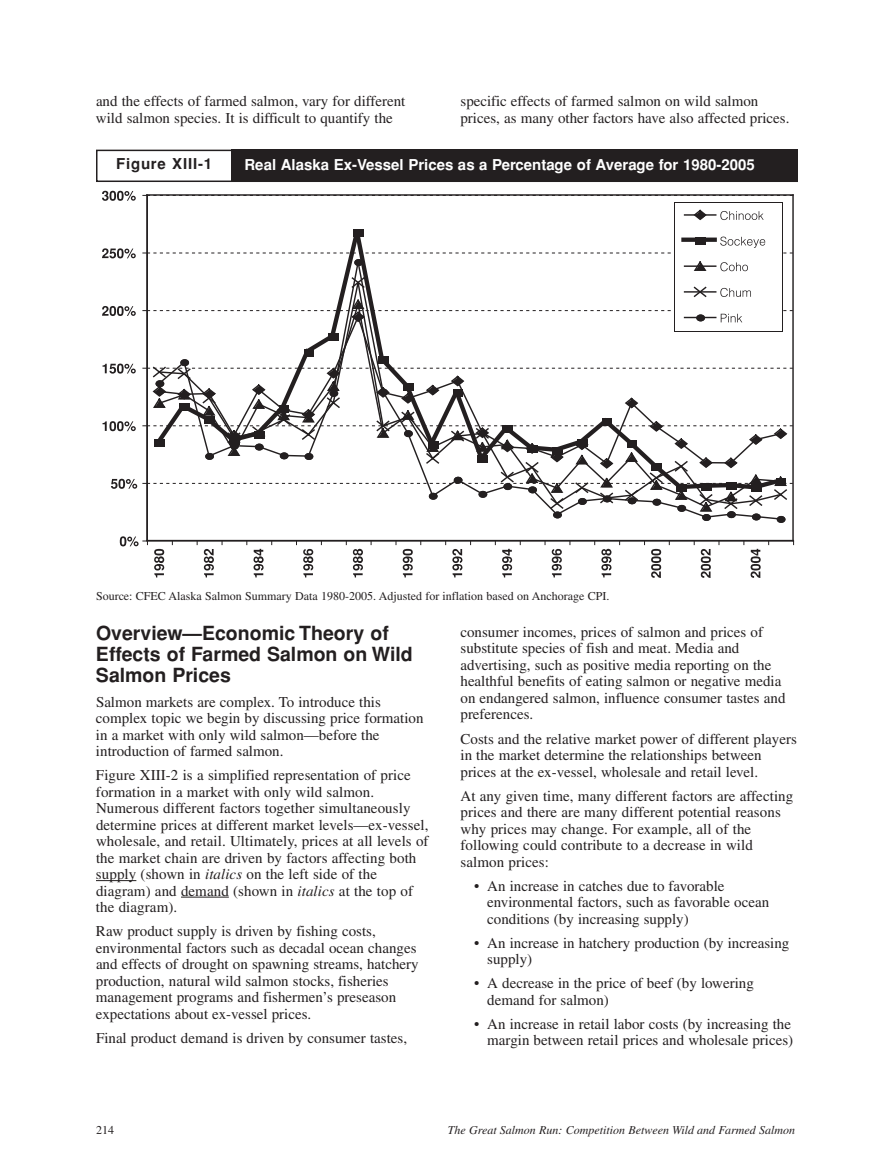
<style>
.page{position:relative;width:891px;height:1161px;background:#fff}
.page>*{position:absolute;margin:0;border:0;box-sizing:border-box;transform-origin:0 0}
.t1{font:700 19.5px/21px "Helvetica";color:#231f20}
.t2{font:15px/16.5px "Times";color:#231f20}
.t3{font:700 15px "Helvetica";color:#fff}
.t4{font:700 15px "Helvetica";letter-spacing:.055em;color:#231f20}
.t5{font:12px "Times";color:#231f20}
.t6{font:italic 12px "Times";color:#231f20}
.s1{font-style:italic}
</style>
<div class="page">
<div style="left:96px;top:150px;width:702px;height:32px;border:2px solid #231f20"></div>
<div style="left:231px;top:150px;width:567px;height:31px;background:#231f20"></div>
<hr style="left:147px;top:194px;width:646px;height:2px;background:#231f20">
<hr style="left:792px;top:195px;width:2px;height:346px;background:#231f20">
<hr style="left:147px;top:540px;width:646px;height:1px;background:#231f20">
<hr style="left:146px;top:195px;width:2px;height:346px;background:#231f20">
<svg style="left:143px;top:195px;width:647px;height:1px"></svg>
<hr style="left:147px;top:541px;width:647px;height:1px;background:#231f20">
<svg style="left:120px;top:536px;width:28px;height:10px"></svg>
<svg style="left:111px;top:479px;width:26px;height:10px"></svg>
<svg style="left:103px;top:421px;width:33px;height:10px"></svg>
<svg style="left:103px;top:364px;width:33px;height:10px"></svg>
<svg style="left:102px;top:306px;width:34px;height:10px"></svg>
<svg style="left:102px;top:248px;width:34px;height:10px"></svg>
<svg style="left:102px;top:191px;width:34px;height:10px"></svg>
<svg style="left:154px;top:549px;width:10px;height:28px"></svg>
<svg style="left:204px;top:549px;width:10px;height:28px"></svg>
<svg style="left:254px;top:549px;width:10px;height:28px"></svg>
<svg style="left:303px;top:549px;width:10px;height:28px"></svg>
<svg style="left:353px;top:548px;width:10px;height:29px"></svg>
<svg style="left:403px;top:549px;width:10px;height:28px"></svg>
<svg style="left:452px;top:549px;width:10px;height:28px"></svg>
<svg style="left:502px;top:549px;width:10px;height:28px"></svg>
<svg style="left:552px;top:549px;width:10px;height:28px"></svg>
<svg style="left:601px;top:548px;width:10px;height:29px"></svg>
<svg style="left:651px;top:549px;width:10px;height:29px"></svg>
<svg style="left:701px;top:549px;width:10px;height:29px"></svg>
<svg style="left:751px;top:549px;width:10px;height:29px"></svg>
<hr style="left:674px;top:203px;width:108px;height:1px;background:#231f20">
<hr style="left:782px;top:203px;width:1px;height:128px;background:#231f20">
<hr style="left:674px;top:203px;width:1px;height:128px;background:#231f20">
<hr style="left:685px;top:214px;width:31px;height:2px;background:#231f20">
<svg style="left:692px;top:209px;width:16px;height:12px"></svg>
<svg style="left:720px;top:211px;width:44px;height:9px"></svg>
<svg style="left:143px;top:227px;width:649px;height:296px"></svg>
<hr style="left:96px;top:880px;width:40px;height:1px;background:#231f20">
<hr style="left:181px;top:897px;width:48px;height:1px;background:#231f20">
<p class="t2" style="left:96px;top:95px;width:311px">and the effects of farmed salmon, vary for different wild salmon species. It is difficult to quantify the</p>
<p class="t2" style="left:460px;top:95px;width:331px">specific effects of farmed salmon on wild salmon prices, as many other factors have also affected prices.</p>
<p class="t4" style="left:116px;top:155px;width:98px">Figure XIII-1</p>
<p class="t3" style="left:244px;top:156px;width:512px">Real Alaska Ex-Vessel Prices as a Percentage of Average for 1980-2005</p>
<p class="t5" style="left:96px;top:592px;width:515px">Source: CFEC Alaska Salmon Summary Data 1980-2005. Adjusted for inflation based on Anchorage CPI.</p>
<h1 class="t1" style="left:96px;top:623px;width:318px">Overview—Economic Theory of<br>Effects of Farmed Salmon on Wild<br>Salmon Prices</h1>
<p class="t2" style="left:96px;top:695px;width:329px">Salmon markets are complex. To introduce this complex topic we begin by discussing price formation in a market with only wild salmon—before the introduction of farmed salmon.</p>
<p class="t2" style="left:96px;top:768px;width:334px">Figure XIII-2 is a simplified representation of price formation in a market with only wild salmon.<br>Numerous different factors together simultaneously determine prices at different market levels—ex-vessel, wholesale, and retail. Ultimately, prices at all levels of the market chain are driven by factors affecting both supply (shown in <span class="s1">italics</span> on the left side of the diagram) and demand (shown in <span class="s1">italics</span> at the top of the diagram).</p>
<p class="t2" style="left:96px;top:924px;width:324px">Raw product supply is driven by fishing costs, environmental factors such as decadal ocean changes and effects of drought on spawning streams, hatchery production, natural wild salmon stocks, fisheries management programs and fishermen’s preseason expectations about ex-vessel prices.</p>
<p class="t2" style="left:96px;top:1031px;width:313px">Final product demand is driven by consumer tastes,</p>
<p class="t2" style="left:461px;top:625px;width:327px">consumer incomes, prices of salmon and prices of substitute species of fish and meat. Media and advertising, such as positive media reporting on the healthful benefits of eating salmon or negative media on endangered salmon, influence consumer tastes and preferences.</p>
<p class="t2" style="left:461px;top:732px;width:338px">Costs and the relative market power of different players in the market determine the relationships between prices at the ex-vessel, wholesale and retail level.</p>
<p class="t2" style="left:461px;top:789px;width:334px">At any given time, many different factors are affecting prices and there are many different potential reasons why prices may change. For example, all of the following could contribute to a decrease in wild salmon prices:</p>
<p class="t2" style="left:487px;top:879px;width:283px;text-indent:-13px">• An increase in catches due to favorable environmental factors, such as favorable ocean conditions (by increasing supply)</p>
<p class="t2" style="left:487px;top:936px;width:304px;text-indent:-13px">• An increase in hatchery production (by increasing supply)</p>
<p class="t2" style="left:487px;top:977px;width:268px;text-indent:-13px">• A decrease in the price of beef (by lowering demand for salmon)</p>
<p class="t2" style="left:474px;top:1017px;width:321px;text-align:right">• An increase in retail labor costs (by increasing the margin between retail prices and wholesale prices)</p>
<p class="t5" style="left:96px;top:1126px;width:19px">214</p>
<p class="t6" style="left:448px;top:1126px;width:349px">The Great Salmon Run: Competition Between Wild and Farmed Salmon</p>
</div>
